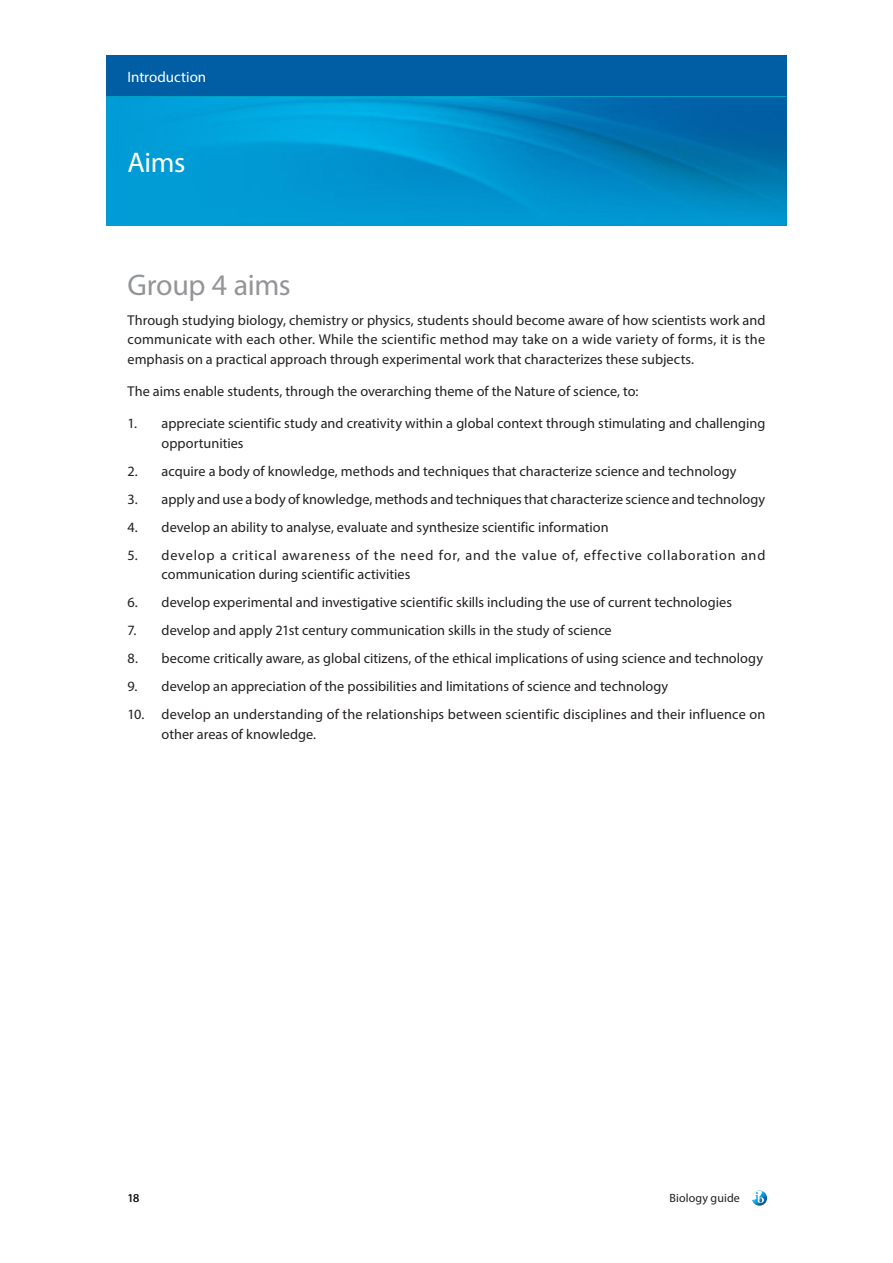
<style>
.page{position:relative;width:893px;height:1263px;background:#fff}
.page>*{position:absolute;margin:0;border:0;box-sizing:border-box;transform-origin:0 0}
.Heading_3{font:30px "Myriad Pro";letter-spacing:-.015em;color:#939598}
.Heading_2{font:28.5px "Myriad Pro";color:#fff}
.Heading_1{font:15px "Myriad Pro";color:#fff}
.Body{font:14.25px/19.5px "Myriad Pro";letter-spacing:.005em;color:#231f20}
.Body-2{font:14.25px/19.5px "Myriad Pro";letter-spacing:.05em;color:#231f20}
.t1{font:12px "Myriad Pro";letter-spacing:.01em;color:#231f20}
</style>
<div class="page">
<div style="left:106px;top:55px;width:681px;height:43px;background:#015ea4"></div>
<hr style="left:106px;top:96px;width:681px;height:3px;background:#00bad1">
<svg style="left:752px;top:1190px;width:15px;height:16px"></svg>
<img style="left:106px;top:98px;width:681px;height:127px">
<p class="Heading_1" style="left:128px;top:67px;width:80px">Introduction</p>
<p class="Heading_2" style="left:128px;top:145px;width:59px">Aims</p>
<p class="Heading_3" style="left:128px;top:266px;width:165px">Group 4 aims</p>
<p class="Body" style="left:128px;top:310px;width:639px;text-align:justify">Through studying biology, chemistry or physics, students should become aware of how scientists work and communicate with each other. While the scientific method may take on a wide variety of forms, it is the emphasis on a practical approach through experimental work that characterizes these subjects.</p>
<p class="Body" style="left:128px;top:381px;width:512px">The aims enable students, through the overarching theme of the Nature of science, to:</p>
<p class="Body" style="left:162px;top:414px;width:605px;text-indent:-34px">1. appreciate scientific study and creativity within a global context through stimulating and challenging opportunities</p>
<p class="Body" style="left:128px;top:461px;width:610px">2. acquire a body of knowledge, methods and techniques that characterize science and technology</p>
<p class="Body" style="left:128px;top:489px;width:639px">3. apply and use a body of knowledge, methods and techniques that characterize science and technology</p>
<p class="Body" style="left:128px;top:517px;width:483px">4. develop an ability to analyse, evaluate and synthesize scientific information</p>
<p class="Body-2" style="left:162px;top:545px;width:605px;text-indent:-34px">5. develop a critical awareness of the need for, and the value of, effective collaboration and communication during scientific activities</p>
<p class="Body" style="left:128px;top:593px;width:606px">6. develop experimental and investigative scientific skills including the use of current technologies</p>
<p class="Body" style="left:128px;top:621px;width:486px">7. develop and apply 21st century communication skills in the study of science</p>
<p class="Body" style="left:128px;top:649px;width:637px">8. become critically aware, as global citizens, of the ethical implications of using science and technology</p>
<p class="Body" style="left:128px;top:677px;width:542px">9. develop an appreciation of the possibilities and limitations of science and technology</p>
<p class="Body" style="left:162px;top:705px;width:605px;text-indent:-34px">10. develop an understanding of the relationships between scientific disciplines and their influence on other areas of knowledge.</p>
<p class="t1" style="left:128px;top:1190px;width:13px">18</p>
<p class="t1" style="left:669px;top:1190px;width:72px">Biology guide</p>
</div>
